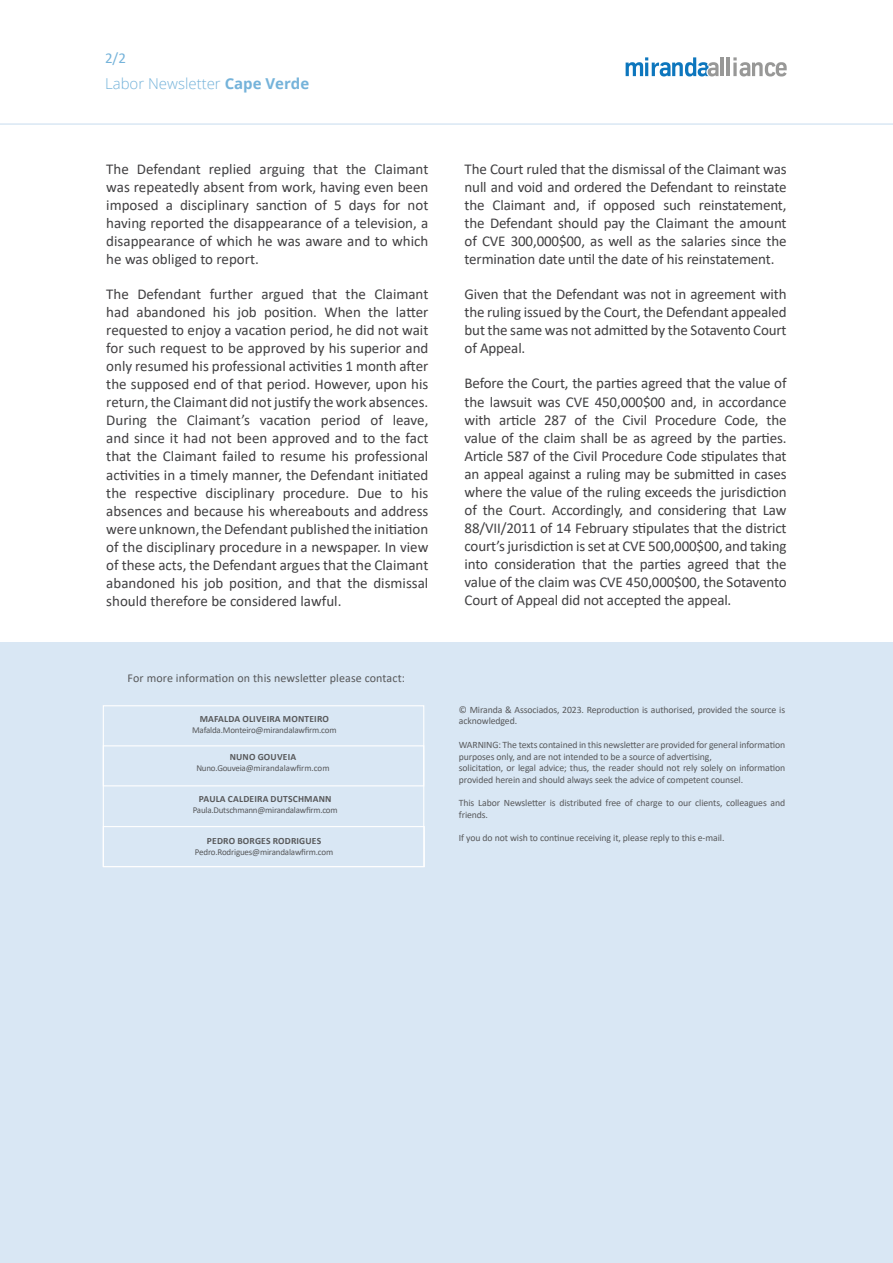
<style>
.page{position:relative;width:893px;height:1263px;background:#fff}
.page>*{position:absolute;margin:0;border:0;box-sizing:border-box;transform-origin:0 0}
.t1{font:15px/18px "Calibri";letter-spacing:-.01em;color:#414042;text-align:justify}
.t2{font:300 15px "Open Sans";color:#75b3da}
.t3{font:15px "Calibri";color:#75b3da}
.t4{font:12px "Calibri";letter-spacing:.01em;color:#58595b}
.t5{font:9.75px/11.7px "Calibri";letter-spacing:-.01em;color:#58595b}
.t6{font:700 9.6px "Calibri";letter-spacing:.02em;color:#58595b}
.t7{font:9px "Calibri";letter-spacing:-.02em;color:#58595b}
.s1{font-weight:700}
</style>
<div class="page">
<div style="left:0;top:642px;width:893px;height:621px;background:#d9e7f4"></div>
<hr style="left:0;top:123px;width:893px;height:2px;background:#d9e7f4">
<svg style="left:626px;top:57px;width:92px;height:19px"></svg>
<hr style="left:720px;top:57px;width:3px;height:19px;background:#989897">
<hr style="left:727px;top:57px;width:3px;height:19px;background:#989897">
<svg style="left:733px;top:57px;width:54px;height:19px"></svg>
<div style="left:103px;top:745px;width:321px;height:41px;border:1px solid #fff"></div>
<div style="left:103px;top:705px;width:321px;height:162px;border:1px solid #fff"></div>
<div style="left:103px;top:826px;width:322px;height:41px;border:1px solid #fff"></div>
<p class="t3" style="left:105px;top:47px;width:23px">2/2</p>
<p class="t2" style="left:105px;top:73px;width:206px">Labor Newsletter <span class="s1">Cape Verde</span></p>
<p class="t1" style="left:106px;top:160px;width:324px">The Defendant replied arguing that the Claimant was repeatedly absent from work, having even been imposed a disciplinary sanction of 5 days for not having reported the disappearance of a television, a disappearance of which he was aware and to which he was obliged to report.</p>
<p class="t1" style="left:106px;top:285px;width:324px">The Defendant further argued that the Claimant had abandoned his job position. When the latter requested to enjoy a vacation period, he did not wait for such request to be approved by his superior and only resumed his professional activities 1 month after the supposed end of that period. However, upon his return, the Claimant did not justify the work absences.<br>During the Claimant’s vacation period of leave, and since it had not been approved and to the fact that the Claimant failed to resume his professional activities in a timely manner, the Defendant initiated the respective disciplinary procedure. Due to his absences and because his whereabouts and address were unknown, the Defendant published the initiation of the disciplinary procedure in a newspaper. In view of these acts, the Defendant argues that the Claimant abandoned his job position, and that the dismissal should therefore be considered lawful.</p>
<p class="t4" style="left:128px;top:670px;width:279px">For more information on this newsletter please contact:</p>
<p class="t6" style="left:200px;top:712px;width:48px">MAFALDA OLIVEI</p>
<p class="t6" style="left:269px;top:712px;width:60px">RA MONTEI RO</p>
<p class="t7" style="left:192px;top:724px;width:146px">Mafalda.Monteiro@mirandalawfirm.com</p>
<p class="t6" style="left:230px;top:750px;width:68px">NUNO GOUVEIA</p>
<p class="t7" style="left:196px;top:762px;width:135px">Nuno.Gouveia@mirandalawfirm.com</p>
<p class="t6" style="left:199px;top:792px;width:127px">PAULA CALDEI RA DUTSCHMANN</p>
<p class="t7" style="left:193px;top:804px;width:146px">Paula.Dutschmann@mirandalawfirm.com</p>
<p class="t6" style="left:207px;top:834px;width:105px">PEDRO BORGES RODRIGUES</p>
<p class="t7" style="left:195px;top:846px;width:140px">Pedro.Rodrigues@mirandalawfirm.com</p>
<p class="t1" style="left:465px;top:160px;width:324px">The Court ruled that the dismissal of the Claimant was null and void and ordered the Defendant to reinstate the Claimant and, if opposed such reinstatement, the Defendant should pay the Claimant the amount of CVE 300,000$00, as well as the salaries since the termination date until the date of his reinstatement.</p>
<p class="t1" style="left:465px;top:285px;width:324px">Given that the Defendant was not in agreement with the ruling issued by the Court, the Defendant appealed but the same was not admitted by the Sotavento Court of Appeal.</p>
<p class="t1" style="left:465px;top:374px;width:324px">Before the Court, the parties agreed that the value of the lawsuit was CVE 450,000$00 and, in accordance with article 287 of the Civil Procedure Code, the value of the claim shall be as agreed by the parties.<br>Article 587 of the Civil Procedure Code stipulates that an appeal against a ruling may be submitted in cases where the value of the ruling exceeds the jurisdiction of the Court. Accordingly, and considering that Law 88/VII/2011 of 14 February stipulates that the district court’s jurisdiction is set at CVE 500,000$00, and taking into consideration that the parties agreed that the value of the claim was CVE 450,000$00, the Sotavento Court of Appeal did not accepted the appeal.</p>
<p class="t5" style="left:459px;top:703px;width:328px">© Miranda &amp; Associados, 2023. Reproduction is authorised, provided the source is acknowledged.</p>
<p class="t5" style="left:459px;top:738px;width:328px">WARNING: The texts contained in this newsletter are provided for general information purposes only, and are not intended to be a source of advertising,<br>solicitation, or legal advice; thus, the reader should not rely solely on information provided herein and should always seek the advice of competent counsel.</p>
<p class="t5" style="left:459px;top:797px;width:328px">This Labor Newsletter is distributed free of charge to our clients, colleagues and friends.</p>
<p class="t5" style="left:459px;top:832px;width:267px">If you do not wish to continue receiving it, please reply to this e-mail.</p>
</div>
